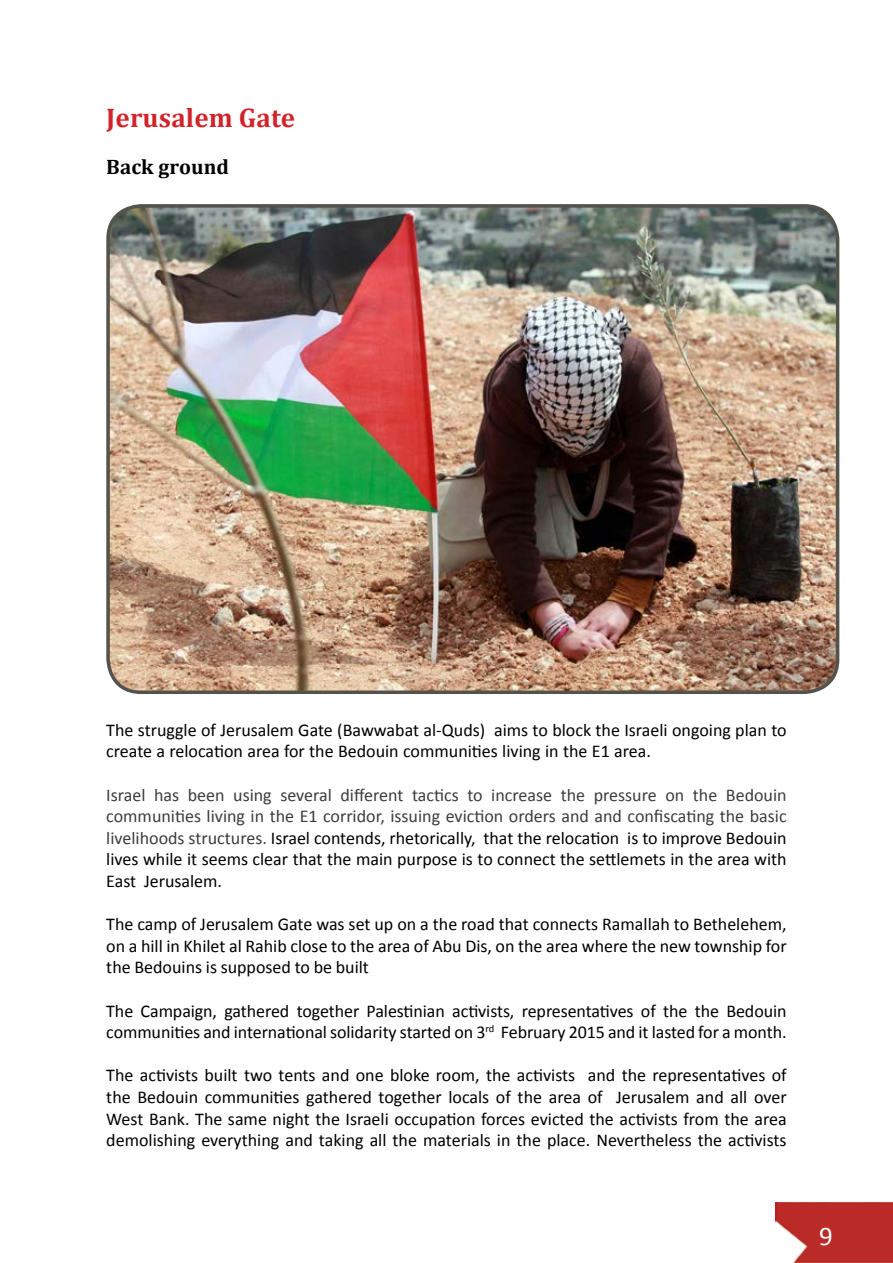
<style>
.page{position:relative;width:893px;height:1263px;background:#fff}
.page>*{position:absolute;margin:0;border:0;box-sizing:border-box;transform-origin:0 0}
.t1{font:700 27px "Cambria";letter-spacing:.005em;color:#d2232a}
.t2{font:27px "Calibri";color:#fff}
.t3{font:700 21px "Cambria";letter-spacing:.005em;color:#000}
.t4{font:18px/21.6px "Calibri";color:#000}
.t5{font:18px/21.6px "Calibri";color:#3c3c3c;text-align:justify}
.s1{color:#000}
</style>
<div class="page">
<img style="left:776px;top:1202px;width:117px;height:61px">
<img style="left:108px;top:206px;width:730px;height:486px">
<div style="left:106px;top:204px;width:733px;height:490px;border:4px solid #54534b;border-radius:33px"></div>
<h1 class="t1" style="left:106px;top:99px;width:190px">Jerusalem Gate</h1>
<p class="t3" style="left:106px;top:152px;width:124px">Back ground</p>
<p class="t4" style="left:106px;top:719px;width:682px">The struggle of Jerusalem Gate (Bawwabat al-Quds) aims to block the Israeli ongoing plan to create a relocation area for the Bedouin communities living in the E1 area.</p>
<p class="t5" style="left:106px;top:784px;width:682px">Israel has been using several different tactics to increase the pressure on the Bedouin communities living in the E1 corridor, issuing eviction orders and and confiscating the basic livelihoods structures. <span class="s1">Israel contends, rhetorically, that the relocation is to improve Bedouin lives while it seems clear that the main purpose is to connect the settlemets in the area with East Jerusalem.</span></p>
<p class="t4" style="left:106px;top:913px;width:682px;text-align:justify">The camp of Jerusalem Gate was set up on a the road that connects Ramallah to Bethelehem, on a hill in Khilet al Rahib close to the area of Abu Dis, on the area where the new township for the Bedouins is supposed to be built</p>
<p class="t4" style="left:106px;top:1000px;width:682px">The Campaign, gathered together Palestinian activists, representatives of the the Bedouin communities and international solidarity started on 3<sup>rd</sup> February 2015 and it lasted for a month.</p>
<p class="t4" style="left:106px;top:1065px;width:682px;text-align:justify">The activists built two tents and one bloke room, the activists and the representatives of the Bedouin communities gathered together locals of the area of Jerusalem and all over West Bank. The same night the Israeli occupation forces evicted the activists from the area demolishing everything and taking all the materials in the place. Nevertheless the activists</p>
<h1 class="t2" style="left:819px;top:1219px;width:15px">9</h1>
</div>
